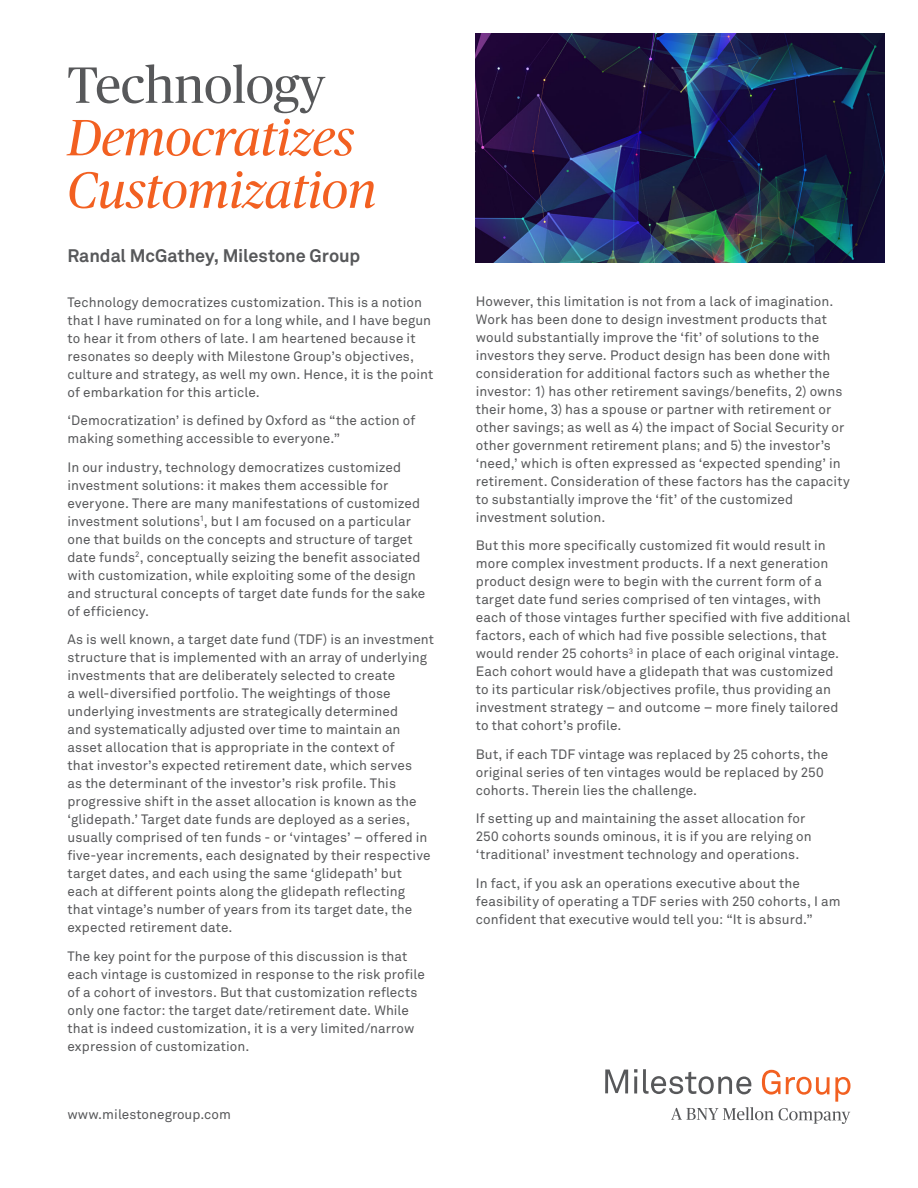
<style>
.page{position:relative;width:918px;height:1188px;background:#fff}
.page>*{position:absolute;margin:0;border:0;box-sizing:border-box;transform-origin:0 0}
.Cover_Title{font:italic 51px/52.5px "Publico Pro";color:#f26021}
.Intro_Paragraph{font:700 18px "Akkurat Pro";letter-spacing:-.005em;color:#57585a}
.Body_Copy__Akkurat_P{font:13.5px/18px "Akkurat Pro";letter-spacing:.005em;color:#57585a}
.s1{font-style:normal;color:#57585a}
</style>
<div class="page">
<svg style="left:605px;top:1070px;width:23px;height:23px"></svg>
<svg style="left:634px;top:1069px;width:3px;height:4px"></svg>
<hr style="left:634px;top:1076px;width:3px;height:17px;background:#57585a">
<svg style="left:643px;top:1069px;width:208px;height:55px"></svg>
<img style="left:476px;top:34px;width:408px;height:228px">
<p class="Cover_Title" style="left:68px;top:56px;width:311px"><span class="s1">Technology<br></span>Democratizes<br>Customization</p>
<p class="Intro_Paragraph" style="left:68px;top:245px;width:294px">Randal McGathey, Milestone Group</p>
<p class="Body_Copy__Akkurat_P" style="left:68px;top:293px;width:367px">Technology democratizes customization. This is a notion that I have ruminated on for a long while, and I have begun to hear it from others of late. I am heartened because it resonates so deeply with Milestone Group’s objectives, culture and strategy, as well my own. Hence, it is the point of embarkation for this article.</p>
<p class="Body_Copy__Akkurat_P" style="left:68px;top:412px;width:349px">‘Democratization’ is defined by Oxford as “the action of making something accessible to everyone.”</p>
<p class="Body_Copy__Akkurat_P" style="left:68px;top:458px;width:359px">In our industry, technology democratizes customized investment solutions: it makes them accessible for everyone. There are many manifestations of customized investment solutions<sup>1</sup>, but I am focused on a particular one that builds on the concepts and structure of target date funds<sup>2</sup>, conceptually seizing the benefit associated with customization, while exploiting some of the design and structural concepts of target date funds for the sake of efficiency.</p>
<p class="Body_Copy__Akkurat_P" style="left:68px;top:631px;width:368px">As is well known, a target date fund (TDF) is an investment structure that is implemented with an array of underlying investments that are deliberately selected to create<br>a well-diversified portfolio. The weightings of those underlying investments are strategically determined<br>and systematically adjusted over time to maintain an asset allocation that is appropriate in the context of<br>that investor’s expected retirement date, which serves<br>as the determinant of the investor’s risk profile. This progressive shift in the asset allocation is known as the ‘glidepath.’ Target date funds are deployed as a series, usually comprised of ten funds - or ‘vintages’ – offered in five-year increments, each designated by their respective target dates, and each using the same ‘glidepath’ but each at different points along the glidepath reflecting that vintage’s number of years from its target date, the expected retirement date.</p>
<p class="Body_Copy__Akkurat_P" style="left:68px;top:947px;width:359px">The key point for the purpose of this discussion is that each vintage is customized in response to the risk profile of a cohort of investors. But that customization reflects only one factor: the target date/retirement date. While that is indeed customization, it is a very limited/narrow expression of customization.</p>
<p class="Body_Copy__Akkurat_P" style="left:68px;top:1106px;width:165px">www.milestonegroup.com</p>
<p class="Body_Copy__Akkurat_P" style="left:476px;top:292px;width:376px">However, this limitation is not from a lack of imagination.<br>Work has been done to design investment products that would substantially improve the ‘fit’ of solutions to the investors they serve. Product design has been done with consideration for additional factors such as whether the investor: 1) has other retirement savings/benefits, 2) owns their home, 3) has a spouse or partner with retirement or other savings; as well as 4) the impact of Social Security or other government retirement plans; and 5) the investor’s ‘need,’ which is often expressed as ‘expected spending’ in retirement. Consideration of these factors has the capacity to substantially improve the ‘fit’ of the customized investment solution.</p>
<p class="Body_Copy__Akkurat_P" style="left:476px;top:537px;width:376px">But this more specifically customized fit would result in more complex investment products. If a next generation product design were to begin with the current form of a target date fund series comprised of ten vintages, with each of those vintages further specified with five additional factors, each of which had five possible selections, that would render 25 cohorts<sup>3</sup> in place of each original vintage.<br>Each cohort would have a glidepath that was customized<br>to its particular risk/objectives profile, thus providing an investment strategy – and outcome – more finely tailored to that cohort’s profile.</p>
<p class="Body_Copy__Akkurat_P" style="left:476px;top:745px;width:354px">But, if each TDF vintage was replaced by 25 cohorts, the original series of ten vintages would be replaced by 250 cohorts. Therein lies the challenge.</p>
<p class="Body_Copy__Akkurat_P" style="left:476px;top:810px;width:337px">If setting up and maintaining the asset allocation for<br>250 cohorts sounds ominous, it is if you are relying on ‘traditional’ investment technology and operations.</p>
<p class="Body_Copy__Akkurat_P" style="left:476px;top:874px;width:366px">In fact, if you ask an operations executive about the feasibility of operating a TDF series with 250 cohorts, I am confident that executive would tell you: “It is absurd.”</p>
</div>
